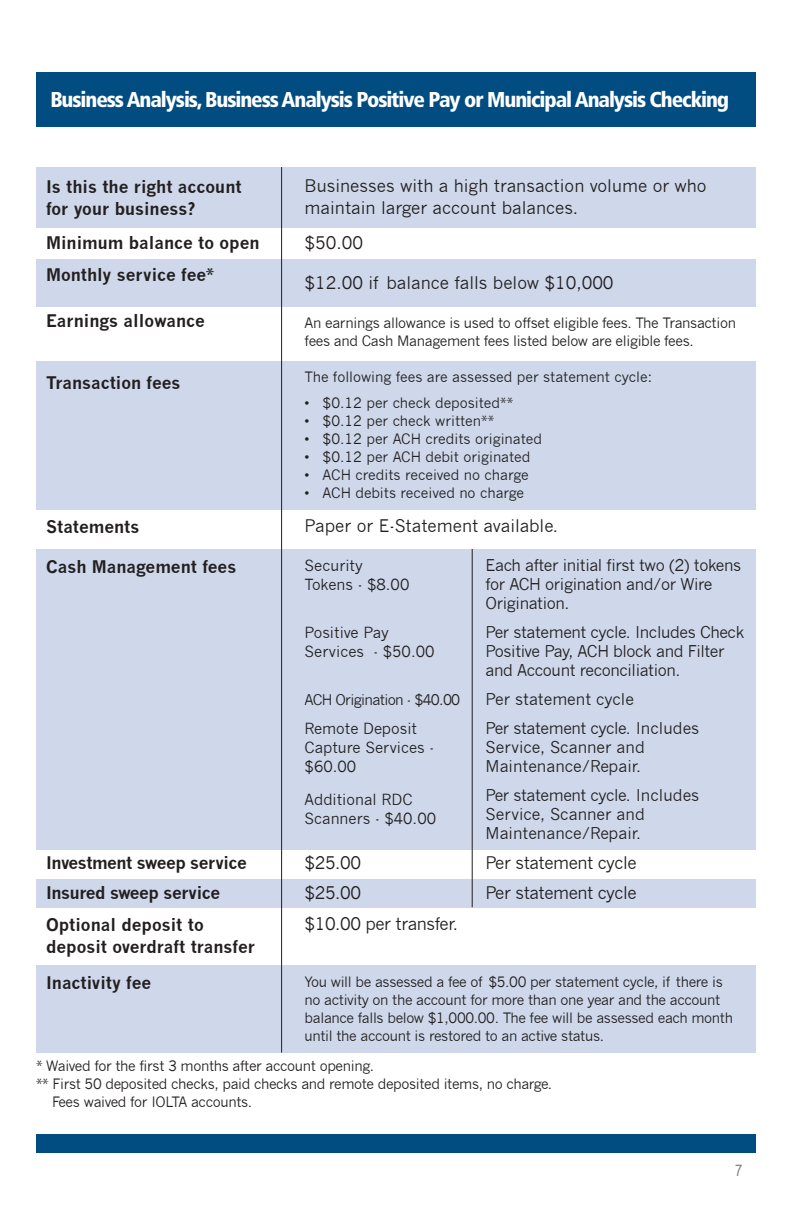
<style>
.page{position:relative;width:792px;height:1224px;background:#fff}
.page>*{position:absolute;margin:0;border:0;box-sizing:border-box;transform-origin:0 0}
.t1{font:900 condensed 21.6px "Frutiger LT Std";letter-spacing:-.05em;color:#fff}
.t2{font:700 17px/22px "News Gothic";color:#231f20}
.t3{font:17px/22px "News Gothic";color:#231f20}
.t4{font:17px "News Gothic";letter-spacing:-.025em;color:#231f20}
.t5{font:700 17px "News Gothic";letter-spacing:-.025em;color:#231f20}
.t6{font:16px "Arial Narrow";color:#808285}
.t7{font:15.8px/19px "News Gothic";letter-spacing:-.025em;color:#231f20}
.t8{font:15.8px/19px "News Gothic";color:#231f20}
.t9{font:15px/19px "News Gothic";color:#231f20}
.t10{font:14.4px "News Gothic";letter-spacing:-.05em;color:#231f20}
.t11{font:14px/18px "News Gothic";letter-spacing:-.025em;color:#231f20}
.t12{font:14px "News Gothic";color:#231f20}
</style>
<div class="page">
<div style="left:36px;top:1134px;width:720px;height:19px;background:#014d81"></div>
<div style="left:36px;top:72px;width:720px;height:55px;background:#014d81"></div>
<div style="left:36px;top:549px;width:720px;height:301px;background:#ced8ea"></div>
<div style="left:36px;top:965px;width:720px;height:88px;background:#ced8ea"></div>
<div style="left:36px;top:879px;width:720px;height:29px;background:#ced8ea"></div>
<div style="left:36px;top:361px;width:720px;height:149px;background:#ced8ea"></div>
<div style="left:36px;top:259px;width:720px;height:48px;background:#ced8ea"></div>
<div style="left:36px;top:167px;width:720px;height:61px;background:#ced8ea"></div>
<hr style="left:281px;top:167px;width:1px;height:886px;background:#231f20">
<hr style="left:472px;top:549px;width:1px;height:358px;background:#231f20">
<p class="t1" style="left:50px;top:86px;width:680px">Business Analysis, Business Analysis Positive Pay or Municipal Analysis Checking</p>
<p class="t2" style="left:46px;top:175px;width:197px">Is this the right account for your business?</p>
<p class="t3" style="left:305px;top:175px;width:404px">Businesses with a high transaction volume or who maintain larger account balances.</p>
<p class="t2" style="left:46px;top:232px;width:215px">Minimum balance to open</p>
<p class="t3" style="left:305px;top:232px;width:60px">$50.00</p>
<p class="t2" style="left:46px;top:264px;width:170px">Monthly service fee*</p>
<p class="t3" style="left:305px;top:272px;width:310px">$12.00 if balance falls below $10,000</p>
<p class="t2" style="left:46px;top:309px;width:160px">Earnings allowance</p>
<p class="t11" style="left:305px;top:314px;width:433px">An earnings allowance is used to offset eligible fees. The Transaction fees and Cash Management fees listed below are eligible fees.</p>
<p class="t2" style="left:46px;top:372px;width:136px">Transaction fees</p>
<p class="t12" style="left:305px;top:369px;width:349px">The following fees are assessed per statement cycle:</p>
<p class="t12" style="left:305px;top:395px;width:210px">• $0.12 per check deposited**</p>
<p class="t12" style="left:305px;top:413px;width:191px">• $0.12 per check written**</p>
<p class="t12" style="left:305px;top:431px;width:239px">• $0.12 per ACH credits originated</p>
<p class="t12" style="left:305px;top:449px;width:227px">• $0.12 per ACH debit originated</p>
<p class="t12" style="left:305px;top:467px;width:226px">• ACH credits received no charge</p>
<p class="t12" style="left:305px;top:485px;width:221px">• ACH debits received no charge</p>
<p class="t2" style="left:46px;top:515px;width:95px">Statements</p>
<p class="t3" style="left:305px;top:515px;width:255px">Paper or E-Statement available.</p>
<p class="t2" style="left:46px;top:555px;width:192px">Cash Management fees</p>
<p class="t9" style="left:305px;top:556px;width:60px">Security</p>
<p class="t9" style="left:305px;top:575px;width:106px">Tokens - $8.00</p>
<p class="t9" style="left:305px;top:623px;width:86px">Positive Pay</p>
<p class="t9" style="left:305px;top:642px;width:131px">Services - $50.00</p>
<p class="t10" style="left:305px;top:691px;width:157px">ACH Origination - $40.00</p>
<p class="t9" style="left:305px;top:719px;width:131px">Remote Deposit<br>Capture Services - $60.00</p>
<p class="t9" style="left:305px;top:790px;width:133px">Additional RDC<br>Scanners - $40.00</p>
<p class="t7" style="left:486px;top:556px;width:257px">Each after initial first two (2) tokens for ACH origination and/or Wire<br>Origination.</p>
<p class="t7" style="left:486px;top:623px;width:260px">Per statement cycle. Includes Check<br>Positive Pay, ACH block and Filter and Account reconciliation.</p>
<p class="t8" style="left:486px;top:690px;width:150px">Per statement cycle</p>
<p class="t8" style="left:486px;top:719px;width:215px">Per statement cycle. Includes<br>Service, Scanner and<br>Maintenance/Repair.</p>
<p class="t8" style="left:486px;top:786px;width:215px">Per statement cycle. Includes<br>Service, Scanner and<br>Maintenance/Repair.</p>
<p class="t5" style="left:46px;top:853px;width:202px">Investment sweep service</p>
<p class="t5" style="left:46px;top:883px;width:176px">Insured sweep service</p>
<p class="t3" style="left:305px;top:852px;width:58px">$25.00</p>
<p class="t3" style="left:305px;top:882px;width:58px">$25.00</p>
<p class="t4" style="left:486px;top:853px;width:153px">Per statement cycle</p>
<p class="t4" style="left:486px;top:883px;width:153px">Per statement cycle</p>
<p class="t2" style="left:46px;top:913px;width:211px">Optional deposit to deposit overdraft transfer</p>
<p class="t4" style="left:305px;top:914px;width:155px">$10.00 per transfer.</p>
<p class="t2" style="left:46px;top:972px;width:107px">Inactivity fee</p>
<p class="t11" style="left:305px;top:973px;width:430px">You will be assessed a fee of $5.00 per statement cycle, if there is no activity on the account for more than one year and the account balance falls below $1,000.00. The fee will be assessed each month until the account is restored to an active status.</p>
<p class="t11" style="left:36px;top:1057px;width:340px">* Waived for the first 3 months after account opening.</p>
<p class="t11" style="left:36px;top:1075px;width:518px">** First 50 deposited checks, paid checks and remote deposited items, no charge.</p>
<p class="t11" style="left:52px;top:1093px;width:202px">Fees waived for IOLTA accounts.</p>
<p class="t6" style="left:735px;top:1159px;width:9px">7</p>
</div>
